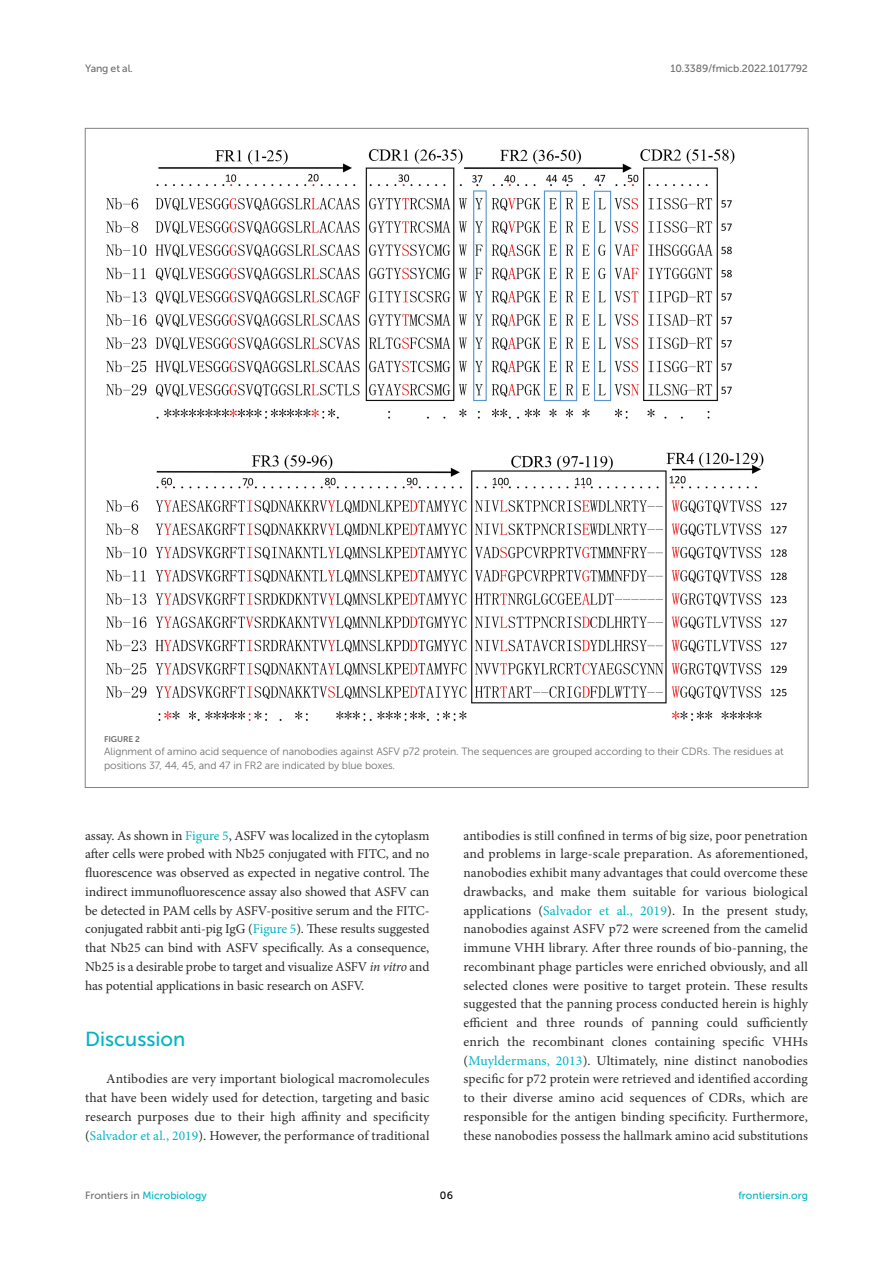
<style>
.page{position:relative;width:893px;height:1263px;background:#fff}
.page>*{position:absolute;margin:0;border:0;box-sizing:border-box;transform-origin:0 0}
.HEAD_1{font:20.25px "Museo Sans 500";color:#00b4c4}
.TEXT_FLUSH{font:13.5px/18.8px "Minion Pro";letter-spacing:.005em;color:#2b2b2a;text-align:justify}
.FIG_LEG{font:10.5px/13.5px "Museo Sans 300";letter-spacing:-.01em;color:#706f70}
.t1{font:10.5px "Museo Sans 500";color:#00b4c4}
.t2{font:10.5px "Museo Sans 500";letter-spacing:-.015em;color:#706f70}
.t3{font:10.5px "Museo Sans 500";color:#000}
.FIG_HD{font:8.25px "Museo Sans 700";letter-spacing:-.01em;color:#706f70}
.s1{color:#00b4c4}
.s2{font-style:italic}
.s3{color:#706f70}
</style>
<div class="page">
<img style="left:106px;top:149px;width:681px;height:572px">
<p class="t2" style="left:85px;top:63px;width:49px">Yang et al.</p>
<p class="t2" style="left:670px;top:63px;width:139px">10.3389/fmicb.2022.1017792</p>
<p class="FIG_HD" style="left:104px;top:734px;width:37px">FIGURE 2</p>
<p class="FIG_LEG" style="left:104px;top:745px;width:681px">Alignment of amino acid sequence of nanobodies against ASFV p72 protein. The sequences are grouped according to their CDRs. The residues at positions 37, 44, 45, and 47 in FR2 are indicated by blue boxes.</p>
<p class="TEXT_FLUSH" style="left:85px;top:826px;width:346px">assay. As shown in <span class="s1">Figure 5</span>, ASFV was localized in the cytoplasm after cells were probed with Nb25 conjugated with FITC, and no fluorescence was observed as expected in negative control. The indirect immunofluorescence assay also showed that ASFV can be detected in PAM cells by ASFV-positive serum and the FITC&shy;conjugated rabbit anti-pig IgG (<span class="s1">Figure 5</span>). These results suggested that Nb25 can bind with ASFV specifically. As a consequence, Nb25 is a desirable probe to target and visualize ASFV <span class="s2">in vitro</span> and has potential applications in basic research on ASFV.</p>
<p class="HEAD_1" style="left:85px;top:1028px;width:102px">Discussion</p>
<p class="TEXT_FLUSH" style="left:85px;top:1070px;width:346px;text-indent:21px">Antibodies are very important biological macromolecules that have been widely used for detection, targeting and basic research purposes due to their high affinity and specificity (<span class="s1">Salvador et al., 2019</span>). However, the performance of traditional</p>
<p class="TEXT_FLUSH" style="left:463px;top:826px;width:346px">antibodies is still confined in terms of big size, poor penetration and problems in large-scale preparation. As aforementioned, nanobodies exhibit many advantages that could overcome these drawbacks, and make them suitable for various biological applications (<span class="s1">Salvador et al., 2019</span>). In the present study, nanobodies against ASFV p72 were screened from the camelid immune VHH library. After three rounds of bio-panning, the recombinant phage particles were enriched obviously, and all selected clones were positive to target protein. These results suggested that the panning process conducted herein is highly efficient and three rounds of panning could sufficiently enrich the recombinant clones containing specific VHHs (<span class="s1">Muyldermans, 2013</span>). Ultimately, nine distinct nanobodies specific for p72 protein were retrieved and identified according to their diverse amino acid sequences of CDRs, which are responsible for the antigen binding specificity. Furthermore, these nanobodies possess the hallmark amino acid substitutions</p>
<p class="t1" style="left:85px;top:1190px;width:123px"><span class="s3">Frontiers in</span> Microbiology</p>
<p class="t3" style="left:440px;top:1190px;width:15px">06</p>
<p class="t1" style="left:738px;top:1190px;width:71px">frontiersin.org</p>
</div>
